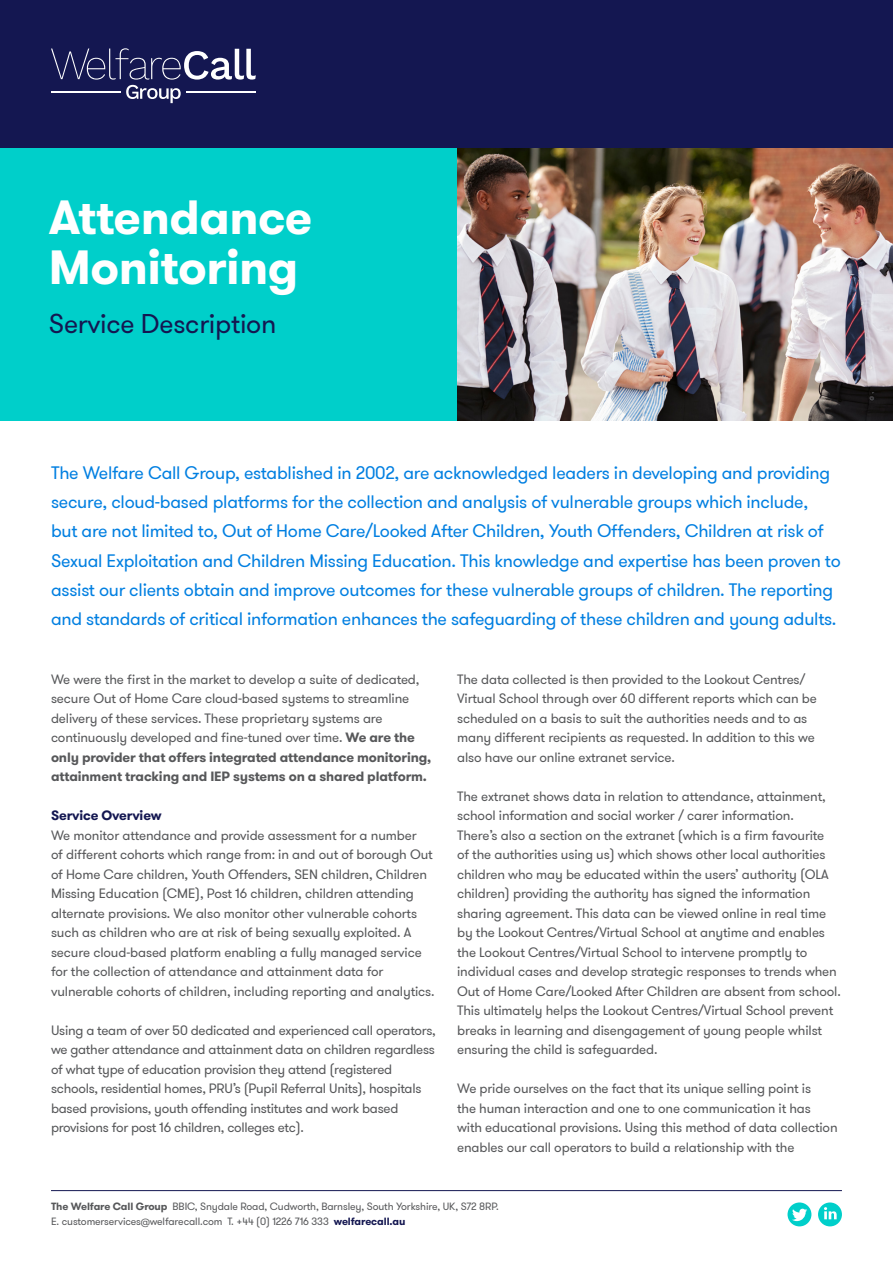
<style>
.page{position:relative;width:893px;height:1263px;background:#fff}
.page>*{position:absolute;margin:0;border:0;box-sizing:border-box;transform-origin:0 0}
.Cover_Headline{font:700 48px/49.5px "GT Walsheim";letter-spacing:-.01em;color:#fff}
.Cover_Strapline{font:27px "GT Walsheim";letter-spacing:-.01em;color:#141751}
.Intro_Para{font:18px/29.2px "GT Walsheim";letter-spacing:-.015em;color:#007fe1}
.Body{font:13.5px/19.5px "GT Walsheim";letter-spacing:-.01em;color:#57585a}
.Body_Header{font:700 13.5px "GT Walsheim";letter-spacing:-.01em;color:#141751}
.t1{font:10.5px/15px "GT Walsheim";letter-spacing:-.01em;color:#57585a}
.s1{font-weight:700}
.s2{font-weight:700;color:#141751}
</style>
<div class="page">
<div style="left:0;top:147px;width:457px;height:273px;background:#00cfca"></div>
<img style="left:457px;top:147px;width:436px;height:273px">
<div style="left:0;top:0;width:893px;height:147px;background:#141751"></div>
<svg style="left:51px;top:48px;width:205px;height:55px"></svg>
<hr style="left:51px;top:92px;width:70px;height:1px;background:#fff">
<hr style="left:186px;top:92px;width:70px;height:1px;background:#fff">
<hr style="left:51px;top:1190px;width:791px;height:1px;background:#141751">
<svg style="left:818px;top:1202px;width:24px;height:24px"></svg>
<svg style="left:787px;top:1202px;width:24px;height:24px"></svg>
<p class="Cover_Headline" style="left:49px;top:193px;width:265px">Attendance<br>Monitoring</p>
<p class="Cover_Strapline" style="left:49px;top:306px;width:229px">Service Description</p>
<p class="Intro_Para" style="left:51px;top:458px;width:791px">The Welfare Call Group, established in 2002, are acknowledged leaders in developing and providing secure, cloud-based platforms for the collection and analysis of vulnerable groups which include,<br>but are not limited to, Out of Home Care/Looked After Children, Youth Offenders, Children at risk of Sexual Exploitation and Children Missing Education. This knowledge and expertise has been proven to assist our clients obtain and improve outcomes for these vulnerable groups of children. The reporting and standards of critical information enhances the safeguarding of these children and young adults.</p>
<p class="Body" style="left:51px;top:669px;width:382px">We were the first in the market to develop a suite of dedicated, secure Out of Home Care cloud-based systems to streamline delivery of these services. These proprietary systems are continuously developed and fine-tuned over time. <span class="s1">We are the only provider that offers integrated attendance monitoring, attainment tracking and IEP systems on a shared platform.</span></p>
<p class="Body_Header" style="left:51px;top:807px;width:112px">Service Overview</p>
<p class="Body" style="left:51px;top:826px;width:385px">We monitor attendance and provide assessment for a number<br>of different cohorts which range from: in and out of borough Out of Home Care children, Youth Offenders, SEN children, Children Missing Education (CME), Post 16 children, children attending alternate provisions. We also monitor other vulnerable cohorts such as children who are at risk of being sexually exploited. A secure cloud-based platform enabling a fully managed service for the collection of attendance and attainment data for vulnerable cohorts of children, including reporting and analytics.</p>
<p class="Body" style="left:51px;top:1021px;width:386px">Using a team of over 50 dedicated and experienced call operators, we gather attendance and attainment data on children regardless of what type of education provision they attend (registered schools, residential homes, PRU’s (Pupil Referral Units), hospitals based provisions, youth offending institutes and work based provisions for post 16 children, colleges etc).</p>
<p class="Body" style="left:457px;top:669px;width:361px">The data collected is then provided to the Lookout Centres/ Virtual School through over 60 different reports which can be scheduled on a basis to suit the authorities needs and to as many different recipients as requested. In addition to this we also have our online extranet service.</p>
<p class="Body" style="left:457px;top:787px;width:385px">The extranet shows data in relation to attendance, attainment, school information and social worker / carer information.<br>There’s also a section on the extranet (which is a firm favourite<br>of the authorities using us) which shows other local authorities children who may be educated within the users’ authority (OLA children) providing the authority has signed the information sharing agreement. This data can be viewed online in real time by the Lookout Centres/Virtual School at anytime and enables the Lookout Centres/Virtual School to intervene promptly to individual cases and develop strategic responses to trends when Out of Home Care/Looked After Children are absent from school.<br>This ultimately helps the Lookout Centres/Virtual School prevent breaks in learning and disengagement of young people whilst ensuring the child is safeguarded.</p>
<p class="Body" style="left:457px;top:1079px;width:382px">We pride ourselves on the fact that its unique selling point is<br>the human interaction and one to one communication it has with educational provisions. Using this method of data collection enables our call operators to build a relationship with the</p>
<p class="t1" style="left:51px;top:1199px;width:449px"><span class="s1">The Welfare Call Group</span> BBIC, Snydale Road, Cudworth, Barnsley, South Yorkshire, UK, S72 8RP.<br>E. customerservices@welfarecall.com T. +44 (0) 1226 716 333 <span class="s2">welfarecall.au</span></p>
</div>
